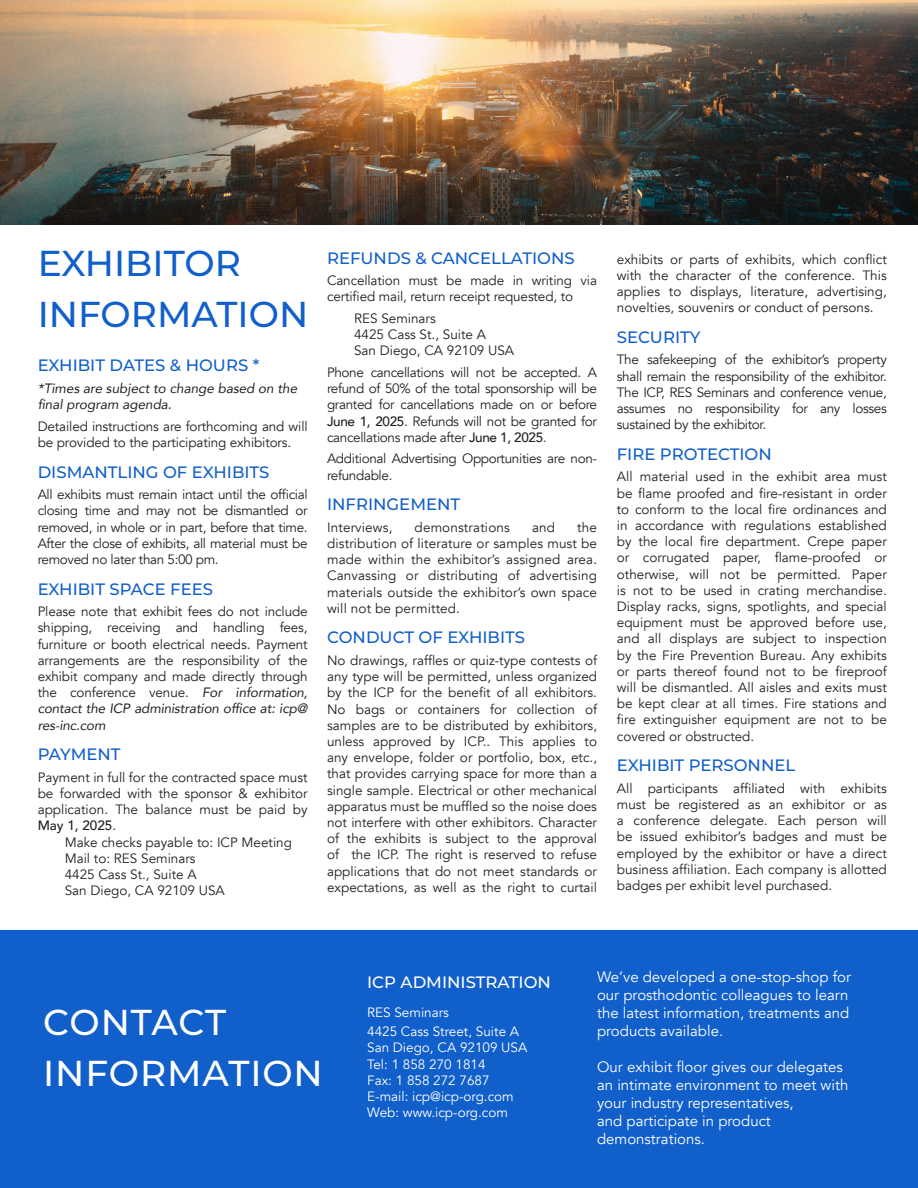
<style>
.page{position:relative;width:918px;height:1188px;background:#fff}
.page>*{position:absolute;margin:0;border:0;box-sizing:border-box;transform-origin:0 0}
.t1{font:500 36px "Montserrat";color:#115fca}
.t2{font:500 36px "Montserrat";letter-spacing:.025em;color:#fff}
.Subtitles_2{font:500 16.5px "Montserrat";color:#115fca}
.Subtitles_4{font:500 16.5px "Montserrat";color:#fff}
.Sidebar_1{font:15px/18px "Avenir";color:#fff}
.Paragraph_Style_2{font:13.5px/16.2px "Avenir";letter-spacing:-.01em;color:#231f20;text-align:justify}
.Subtitles_4-2{font:13.5px/16.2px "Avenir";color:#231f20;text-align:justify}
.Sidebar_1-2{font:13.5px "Avenir";color:#fff}
.Paragraph_Style_2-2{font:italic 13.5px/16.2px "Avenir";color:#231f20}
.Paragraph_Style_2-3{font:13.5px "Avenir";letter-spacing:.01em;color:#231f20}
.s1{font-style:italic}
.s2{font-weight:500}
</style>
<div class="page">
<div style="left:0;top:931px;width:918px;height:257px;background:#115fca"></div>
<img style="left:0;top:0;width:918px;height:225px">
<p class="t1" style="left:38px;top:238px;width:205px">EXHIBITOR</p>
<p class="t1" style="left:38px;top:289px;width:272px">INFORMATION</p>
<p class="Subtitles_2" style="left:38px;top:354px;width:223px">EXHIBIT DATES &amp; HOURS *</p>
<p class="Paragraph_Style_2-2" style="left:38px;top:380px;width:261px">*Times are subject to change based on the final program agenda.</p>
<p class="Paragraph_Style_2" style="left:38px;top:418px;width:272px">Detailed instructions are forthcoming and will be provided to the participating exhibitors.</p>
<p class="Subtitles_2" style="left:38px;top:460px;width:233px">DISMANTLING OF EXHIBITS</p>
<p class="Paragraph_Style_2" style="left:38px;top:487px;width:272px">All exhibits must remain intact until the official closing time and may not be dismantled or removed, in whole or in part, before that time.<br>After the close of exhibits, all material must be removed no later than 5:00 pm.</p>
<p class="Subtitles_2" style="left:38px;top:577px;width:177px">EXHIBIT SPACE FEES</p>
<p class="Paragraph_Style_2" style="left:38px;top:604px;width:272px">Please note that exhibit fees do not include shipping, receiving and handling fees, furniture or booth electrical needs. Payment arrangements are the responsibility of the exhibit company and made directly through the conference venue. <span class="s1">For information, contact the ICP administration office at: icp@ res-inc.com</span></p>
<p class="Subtitles_2" style="left:38px;top:743px;width:84px">PAYMENT</p>
<p class="Paragraph_Style_2" style="left:38px;top:769px;width:272px">Payment in full for the contracted space must be forwarded with the sponsor &amp; exhibitor application. The balance must be paid by <span class="s2">May 1, 2025</span>.</p>
<p class="Paragraph_Style_2" style="left:65px;top:834px;width:229px">Make checks payable to: ICP Meeting</p>
<p class="Paragraph_Style_2" style="left:65px;top:850px;width:134px">Mail to: RES Seminars<br>4425 Cass St., Suite A</p>
<p class="Paragraph_Style_2" style="left:65px;top:883px;width:162px">San Diego, CA 92109 USA</p>
<p class="Subtitles_2" style="left:327px;top:246px;width:249px">REFUNDS &amp; CANCELLATIONS</p>
<p class="Paragraph_Style_2" style="left:327px;top:273px;width:271px">Cancellation must be made in writing via certified mail, return receipt requested, to</p>
<p class="Paragraph_Style_2" style="left:354px;top:311px;width:83px">RES Seminars</p>
<p class="Paragraph_Style_2" style="left:354px;top:327px;width:162px">4425 Cass St., Suite A<br>San Diego, CA 92109 USA</p>
<p class="Paragraph_Style_2" style="left:327px;top:365px;width:272px">Phone cancellations will not be accepted. A refund of 50% of the total sponsorship will be granted for cancellations made on or before <span class="s2">June 1, 2025</span>. Refunds will not be granted for cancellations made after <span class="s2">June 1, 2025</span>.</p>
<p class="Paragraph_Style_2" style="left:327px;top:451px;width:272px">Additional Advertising Opportunities are non&shy;refundable.</p>
<p class="Subtitles_2" style="left:327px;top:493px;width:135px">INFRINGEMENT</p>
<p class="Paragraph_Style_2-3" style="left:327px;top:519px;width:67px">Interviews,</p>
<p class="Paragraph_Style_2-3" style="left:415px;top:519px;width:97px">demonstrations</p>
<p class="Paragraph_Style_2" style="left:532px;top:519px;width:25px">and</p>
<p class="Paragraph_Style_2" style="left:327px;top:519px;width:272px;text-indent:250px">the distribution of literature or samples must be made within the exhibitor’s assigned area.<br>Canvassing or distributing of advertising materials outside the exhibitor’s own space will not be permitted.</p>
<p class="Subtitles_2" style="left:327px;top:626px;width:199px">CONDUCT OF EXHIBITS</p>
<p class="Paragraph_Style_2" style="left:327px;top:653px;width:272px">No drawings, raffles or quiz-type contests of any type will be permitted, unless organized by the ICP for the benefit of all exhibitors.<br>No bags or containers for collection of samples are to be distributed by exhibitors, unless approved by ICP.. This applies to any envelope, folder or portfolio, box, etc., that provides carrying space for more than a single sample. Electrical or other mechanical apparatus must be muffled so the noise does not interfere with other exhibitors. Character of the exhibits is subject to the approval of the ICP. The right is reserved to refuse applications that do not meet standards or expectations, as well as the right to curtail</p>
<p class="Paragraph_Style_2" style="left:617px;top:251px;width:272px">exhibits or parts of exhibits, which conflict with the character of the conference. This applies to displays, literature, advertising, novelties, souvenirs or conduct of persons.</p>
<p class="Subtitles_2" style="left:617px;top:325px;width:85px">SECURITY</p>
<p class="Paragraph_Style_2" style="left:617px;top:352px;width:272px">The safekeeping of the exhibitor’s property shall remain the responsibility of the exhibitor.<br>The ICP, RES Seminars and conference venue, assumes no responsibility for any losses sustained by the exhibitor.</p>
<p class="Subtitles_2" style="left:617px;top:442px;width:157px">FIRE PROTECTION</p>
<p class="Paragraph_Style_2" style="left:617px;top:469px;width:272px">All material used in the exhibit area must be flame proofed and fire-resistant in order to conform to the local fire ordinances and in accordance with regulations established by the local fire department. Crepe paper or corrugated paper, flame-proofed or otherwise, will not be permitted. Paper is not to be used in crating merchandise.<br>Display racks, signs, spotlights, and special equipment must be approved before use, and all displays are subject to inspection by the Fire Prevention Bureau. Any exhibits or parts thereof found not to be fireproof will be dismantled. All aisles and exits must be kept clear at all times. Fire stations and fire extinguisher equipment are not to be covered or obstructed.</p>
<p class="Subtitles_2" style="left:617px;top:754px;width:180px">EXHIBIT PERSONNEL</p>
<p class="Subtitles_4-2" style="left:617px;top:780px;width:272px">All participants affiliated with exhibits must be registered as an exhibitor or as a conference delegate. Each person will be issued exhibitor’s badges and must be employed by the exhibitor or have a direct business affiliation. Each company is allotted badges per exhibit level purchased.</p>
<p class="t2" style="left:43px;top:997px;width:185px">CONTACT</p>
<p class="t2" style="left:43px;top:1048px;width:281px">INFORMATION</p>
<p class="Subtitles_4" style="left:367px;top:970px;width:185px">ICP ADMINISTRATION</p>
<p class="Sidebar_1-2" style="left:367px;top:1005px;width:83px">RES Seminars</p>
<p class="Sidebar_1-2" style="left:367px;top:1024px;width:154px">4425 Cass Street, Suite A</p>
<p class="Sidebar_1-2" style="left:367px;top:1040px;width:162px">San Diego, CA 92109 USA</p>
<p class="Sidebar_1-2" style="left:367px;top:1056px;width:120px">Tel: 1 858 270 1814</p>
<p class="Sidebar_1-2" style="left:367px;top:1072px;width:124px">Fax: 1 858 272 7687</p>
<p class="Sidebar_1-2" style="left:367px;top:1088px;width:148px">E-mail: icp@icp-org.com</p>
<p class="Sidebar_1-2" style="left:367px;top:1105px;width:142px">Web: www.icp-org.com</p>
<p class="Sidebar_1" style="left:597px;top:968px;width:255px">We’ve developed a one-stop-shop for our prosthodontic colleagues to learn the latest information, treatments and products available.</p>
<p class="Sidebar_1" style="left:597px;top:1058px;width:253px">Our exhibit floor gives our delegates an intimate environment to meet with</p>
<p class="Sidebar_1" style="left:597px;top:1094px;width:198px">your industry representatives, and participate in product demonstrations.</p>
</div>
